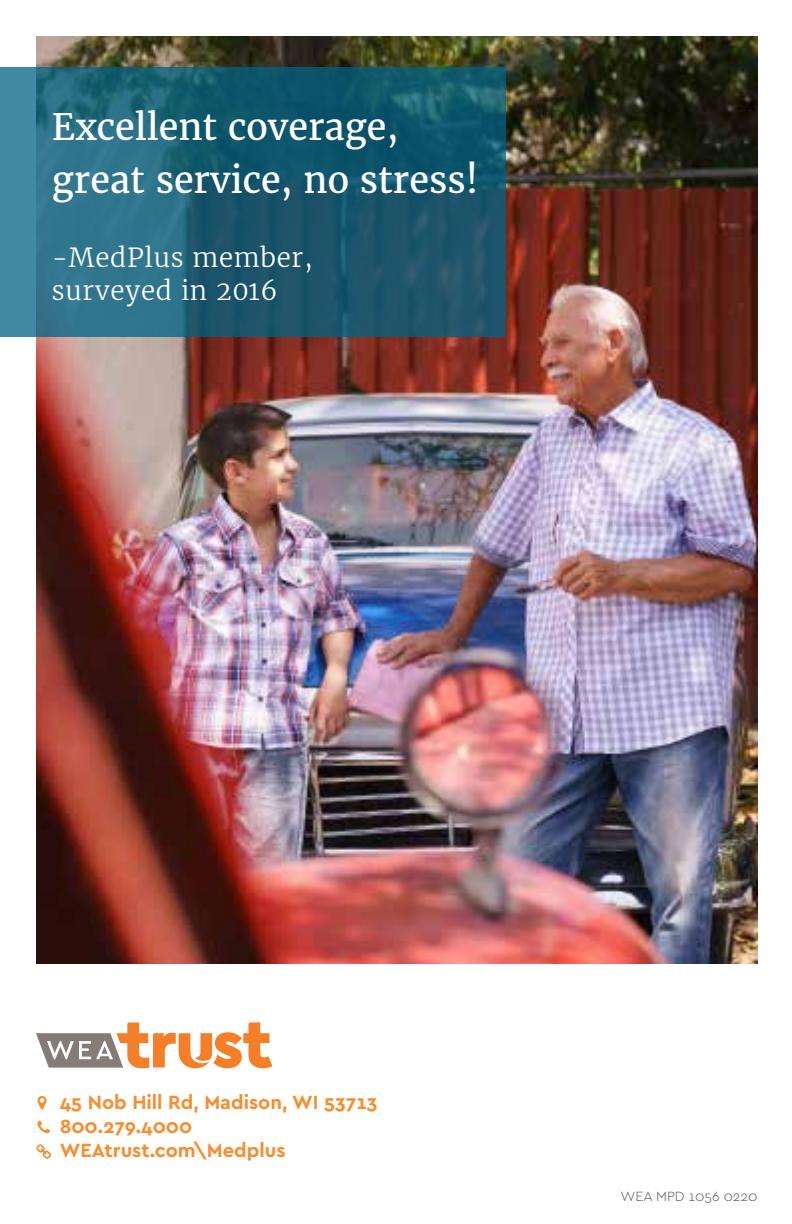
<style>
.page{position:relative;width:792px;height:1224px;background:#fff}
.page>*{position:absolute;margin:0;border:0;box-sizing:border-box;transform-origin:0 0}
.t1{font:36px/53.6px "Merriweather";color:#fff}
.t2{font:300 26px/33.6px "Merriweather";letter-spacing:.03em;color:#fff}
.t3{font:700 20px/24px "Cera";color:#f78d2d}
.t4{font:300 14px "Cera";color:#58595b}
</style>
<div class="page">
<svg style="left:37px;top:1096px;width:10px;height:14px"></svg>
<svg style="left:37px;top:1121px;width:13px;height:12px"></svg>
<svg style="left:36px;top:1144px;width:15px;height:15px"></svg>
<svg style="left:36px;top:1022px;width:236px;height:46px"></svg>
<img style="left:36px;top:36px;width:721px;height:927px">
<svg style="left:0;top:68px;width:506px;height:269px;background:#1f6177"></svg>
<h1 class="t1" style="left:52px;top:100px;width:428px">Excellent coverage, great service, no stress!</h1>
<h2 class="t2" style="left:52px;top:241px;width:262px">-MedPlus member, surveyed in 2016</h2>
<p class="t3" style="left:60px;top:1089px;width:319px">45 Nob Hill Rd, Madison, WI 53713<br>800.279.4000<br>WEAtrust.com\Medplus</p>
<p class="t4" style="left:621px;top:1187px;width:138px">WEA MPD 1056 0220</p>
</div>
